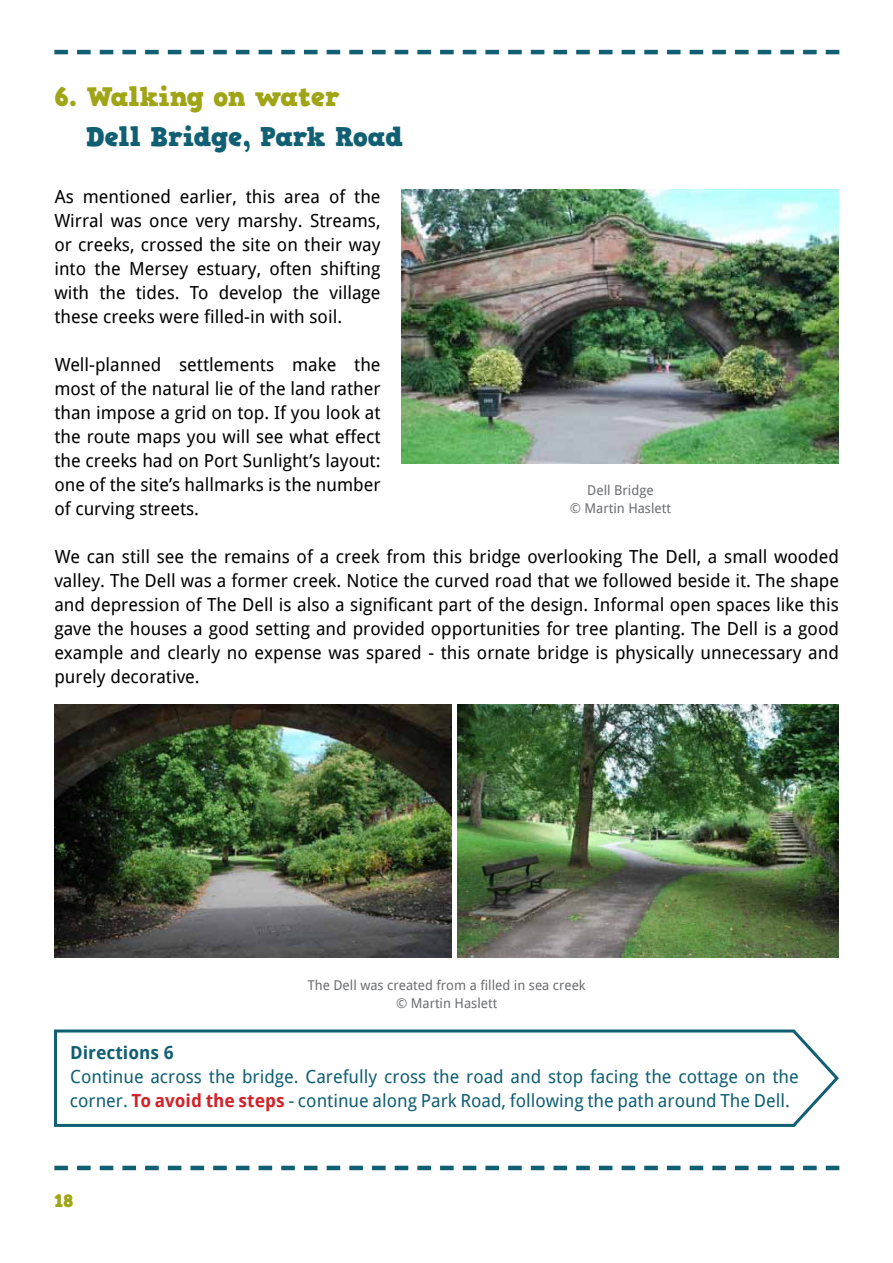
<style>
.page{position:relative;width:893px;height:1263px;background:#fff}
.page>*{position:absolute;margin:0;border:0;box-sizing:border-box;transform-origin:0 0}
.t1{font:27px "HVD Comic Serif Pro";letter-spacing:-.005em;color:#105f73}
.t2{font:27px "HVD Comic Serif Pro";letter-spacing:-.01em;color:#9fa515}
.t3{font:18px/24px "Droid Sans";color:#000;text-align:justify}
.t4{font:18px/24px "Droid Sans";color:#105f73}
.t5{font:700 18px "Droid Sans";color:#105f73}
.t6{font:18px "HVD Comic Serif Pro";color:#9fa515}
.t7{font:13.5px/18px "Droid Sans";color:#6d6e71;text-align:center}
.s1{font-weight:700;color:#d2232a}
</style>
<div class="page">
<svg style="left:54px;top:50px;width:785px;height:4px"></svg>
<svg style="left:54px;top:1166px;width:785px;height:4px"></svg>
<img style="left:402px;top:190px;width:437px;height:273px">
<svg style="left:54px;top:1029px;width:785px;height:98px"></svg>
<img style="left:54px;top:705px;width:398px;height:252px">
<img style="left:457px;top:705px;width:382px;height:252px">
<h1 class="t2" style="left:54px;top:76px;width:288px">6. Walking on water</h1>
<h1 class="t1" style="left:86px;top:116px;width:318px">Dell Bridge, Park Road</h1>
<p class="t3" style="left:54px;top:185px;width:328px">As mentioned earlier, this area of the Wirral was once very marshy. Streams, or creeks, crossed the site on their way into the Mersey estuary, often shifting with the tides. To develop the village these creeks were filled-in with soil.</p>
<p class="t3" style="left:54px;top:353px;width:328px">Well-planned settlements make the most of the natural lie of the land rather than impose a grid on top. If you look at the route maps you will see what effect the creeks had on Port Sunlight’s layout: one of the site’s hallmarks is the number of curving streets.</p>
<p class="t3" style="left:54px;top:545px;width:786px">We can still see the remains of a creek from this bridge overlooking The Dell, a small wooded valley. The Dell was a former creek. Notice the curved road that we followed beside it. The shape and depression of The Dell is also a significant part of the design. Informal open spaces like this gave the houses a good setting and provided opportunities for tree planting. The Dell is a good example and clearly no expense was spared - this ornate bridge is physically unnecessary and purely decorative.</p>
<p class="t7" style="left:570px;top:481px;width:103px">Dell Bridge<br>© Martin Haslett</p>
<p class="t7" style="left:308px;top:976px;width:279px">The Dell was created from a filled in sea creek © Martin Haslett</p>
<p class="t5" style="left:70px;top:1042px;width:105px">Directions 6</p>
<p class="t4" style="left:70px;top:1065px;width:731px">Continue across the bridge. Carefully cross the road and stop facing the cottage on the corner. <span class="s1">To avoid the steps</span> - continue along Park Road, following the path around The Dell.</p>
<p class="t6" style="left:54px;top:1187px;width:21px">18</p>
</div>
